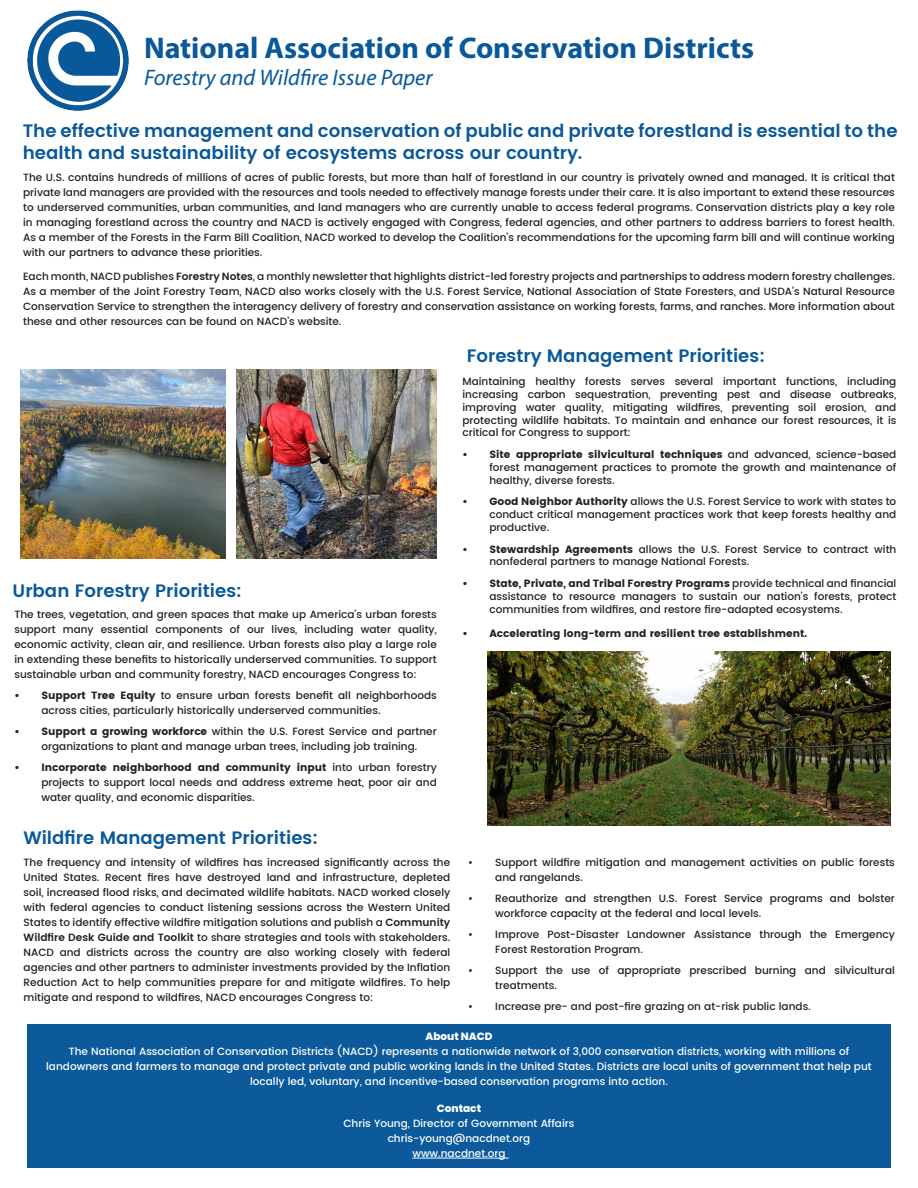
<style>
.page{position:relative;width:918px;height:1188px;background:#fff}
.page>*{position:absolute;margin:0;border:0;box-sizing:border-box;transform-origin:0 0}
.t1{font:700 30px "Myriad Pro";color:#09589a}
.t2{font:italic 22.5px "Myriad Pro";color:#09589a}
.t3{font:600 18px/21.6px "Poppins";color:#09589a}
.t4{font:500 10.5px/15px "Poppins";color:#231f20;text-align:justify}
.t5{font:500 10.5px/15px "Poppins";color:#fff;text-align:center}
.t6{font:700 10.5px "Poppins";color:#231f20}
.t7{font:800 10.5px "Poppins";color:#fff}
.s1{font-weight:600}
.s2{font-weight:700}
</style>
<div class="page">
<div style="left:28px;top:1024px;width:863px;height:144px;background:#0c5a9c"></div>
<img style="left:27px;top:10px;width:102px;height:101px">
<hr style="left:412px;top:1158px;width:97px;height:1px;background:#fff">
<img style="left:488px;top:652px;width:403px;height:174px">
<img style="left:20px;top:370px;width:206px;height:188px">
<img style="left:237px;top:370px;width:200px;height:188px">
<p class="t1" style="left:144px;top:28px;width:612px">National Association of Conservation Districts</p>
<p class="t2" style="left:144px;top:64px;width:290px">Forestry and Wildfire Issue Paper</p>
<p class="t3" style="left:23px;top:121px;width:876px">The effective management and conservation of public and private forestland is essential to the health and sustainability of ecosystems across our country.</p>
<p class="t4" style="left:23px;top:170px;width:873px">The U.S. contains hundreds of millions of acres of public forests, but more than half of forestland in our country is privately owned and managed. It is critical that private land managers are provided with the resources and tools needed to effectively manage forests under their care. It is also important to extend these resources to underserved communities, urban communities, and land managers who are currently unable to access federal programs. Conservation districts play a key role in managing forestland across the country and NACD is actively engaged with Congress, federal agencies, and other partners to address barriers to forest health.<br>As a member of the Forests in the Farm Bill Coalition, NACD worked to develop the Coalition’s recommendations for the upcoming farm bill and will continue working with our partners to advance these priorities.</p>
<p class="t4" style="left:23px;top:269px;width:873px">Each month, NACD publishes <span class="s1">Forestry Notes</span>, a monthly newsletter that highlights district-led forestry projects and partnerships to address modern forestry challenges.<br>As a member of the Joint Forestry Team, NACD also works closely with the U.S. Forest Service, National Association of State Foresters, and USDA’s Natural Resource Conservation Service to strengthen the interagency delivery of forestry and conservation assistance on working forests, farms, and ranches. More information about these and other resources can be found on NACD’s website.</p>
<p class="t3" style="left:467px;top:345px;width:300px">Forestry Management Priorities:</p>
<p class="t4" style="left:462px;top:376px;width:435px;line-height:12.8px">Maintaining healthy forests serves several important functions, including increasing carbon sequestration, preventing pest and disease outbreaks, improving water quality, mitigating wildfires, preventing soil erosion, and protecting wildlife habitats. To maintain and enhance our forest resources, it is critical for Congress to support:</p>
<p class="t4" style="left:489px;top:448px;width:408px;line-height:12.8px;text-indent:-27px"><span class="s2">• Site appropriate silvicultural techniques</span> and advanced, science-based forest management practices to promote the growth and maintenance of healthy, diverse forests.</p>
<p class="t4" style="left:489px;top:496px;width:408px;line-height:12.8px;text-indent:-27px"><span class="s2">• Good Neighbor Authority</span> allows the U.S. Forest Service to work with states to conduct critical management practices work that keep forests healthy and productive.</p>
<p class="t4" style="left:489px;top:543px;width:408px;line-height:12.8px;text-indent:-27px"><span class="s2">• Stewardship Agreements</span> allows the U.S. Forest Service to contract with nonfederal partners to manage National Forests.</p>
<p class="t4" style="left:489px;top:577px;width:408px;line-height:12.8px;text-indent:-27px"><span class="s2">• State, Private, and Tribal Forestry Programs</span> provide technical and financial assistance to resource managers to sustain our nation’s forests, protect communities from wildfires, and restore fire-adapted ecosystems.</p>
<p class="t6" style="left:462px;top:627px;width:346px">• Accelerating long-term and resilient tree establishment.</p>
<p class="t3" style="left:13px;top:581px;width:231px">Urban Forestry Priorities:</p>
<p class="t4" style="left:14px;top:607px;width:424px">The trees, vegetation, and green spaces that make up America’s urban forests support many essential components of our lives, including water quality, economic activity, clean air, and resilience. Urban forests also play a large role in extending these benefits to historically underserved communities. To support sustainable urban and community forestry, NACD encourages Congress to:</p>
<p class="t4" style="left:41px;top:688px;width:397px;text-indent:-27px"><span class="s2">• Support Tree Equity</span> to ensure urban forests benefit all neighborhoods across cities, particularly historically underserved communities.</p>
<p class="t4" style="left:41px;top:724px;width:397px;text-indent:-27px"><span class="s2">• Support a growing workforce</span> within the U.S. Forest Service and partner organizations to plant and manage urban trees, including job training.</p>
<p class="t4" style="left:41px;top:760px;width:397px;text-indent:-27px"><span class="s2">• Incorporate neighborhood and community input</span> into urban forestry projects to support local needs and address extreme heat, poor air and water quality, and economic disparities.</p>
<p class="t3" style="left:23px;top:827px;width:296px">Wildfire Management Priorities:</p>
<p class="t4" style="left:24px;top:855px;width:428px">The frequency and intensity of wildfires has increased significantly across the United States. Recent fires have destroyed land and infrastructure, depleted soil, increased flood risks, and decimated wildlife habitats. NACD worked closely with federal agencies to conduct listening sessions across the Western United States to identify effective wildfire mitigation solutions and publish a <span class="s1">Community Wildfire Desk Guide and Toolkit</span> to share strategies and tools with stakeholders.<br>NACD and districts across the country are also working closely with federal agencies and other partners to administer investments provided by the Inflation Reduction Act to help communities prepare for and mitigate wildfires. To help mitigate and respond to wildfires, NACD encourages Congress to:</p>
<p class="t4" style="left:495px;top:855px;width:401px;text-indent:-27px">• Support wildfire mitigation and management activities on public forests and rangelands.</p>
<p class="t4" style="left:495px;top:891px;width:401px;text-indent:-27px">• Reauthorize and strengthen U.S. Forest Service programs and bolster workforce capacity at the federal and local levels.</p>
<p class="t4" style="left:495px;top:927px;width:401px;text-indent:-27px">• Improve Post-Disaster Landowner Assistance through the Emergency<br>Forest Restoration Program.</p>
<p class="t4" style="left:495px;top:963px;width:401px;text-indent:-27px">• Support the use of appropriate prescribed burning and silvicultural treatments.</p>
<p class="t4" style="left:468px;top:999px;width:344px">• Increase pre- and post-fire grazing on at-risk public lands.</p>
<p class="t7" style="left:425px;top:1030px;width:69px">About NACD</p>
<p class="t5" style="left:46px;top:1044px;width:827px">The National Association of Conservation Districts (NACD) represents a nationwide network of 3,000 conservation districts, working with millions of landowners and farmers to manage and protect private and public working lands in the United States. Districts are local units of government that help put locally led, voluntary, and incentive-based conservation programs into action.</p>
<p class="t7" style="left:437px;top:1103px;width:46px">Contact</p>
<p class="t5" style="left:344px;top:1116px;width:232px">Chris Young, Director of Government Affairs</p>
<p class="t5" style="left:388px;top:1131px;width:144px">chris-young@nacdnet.org</p>
<p class="t5" style="left:412px;top:1146px;width:95px">www.nacdnet.org</p>
</div>
